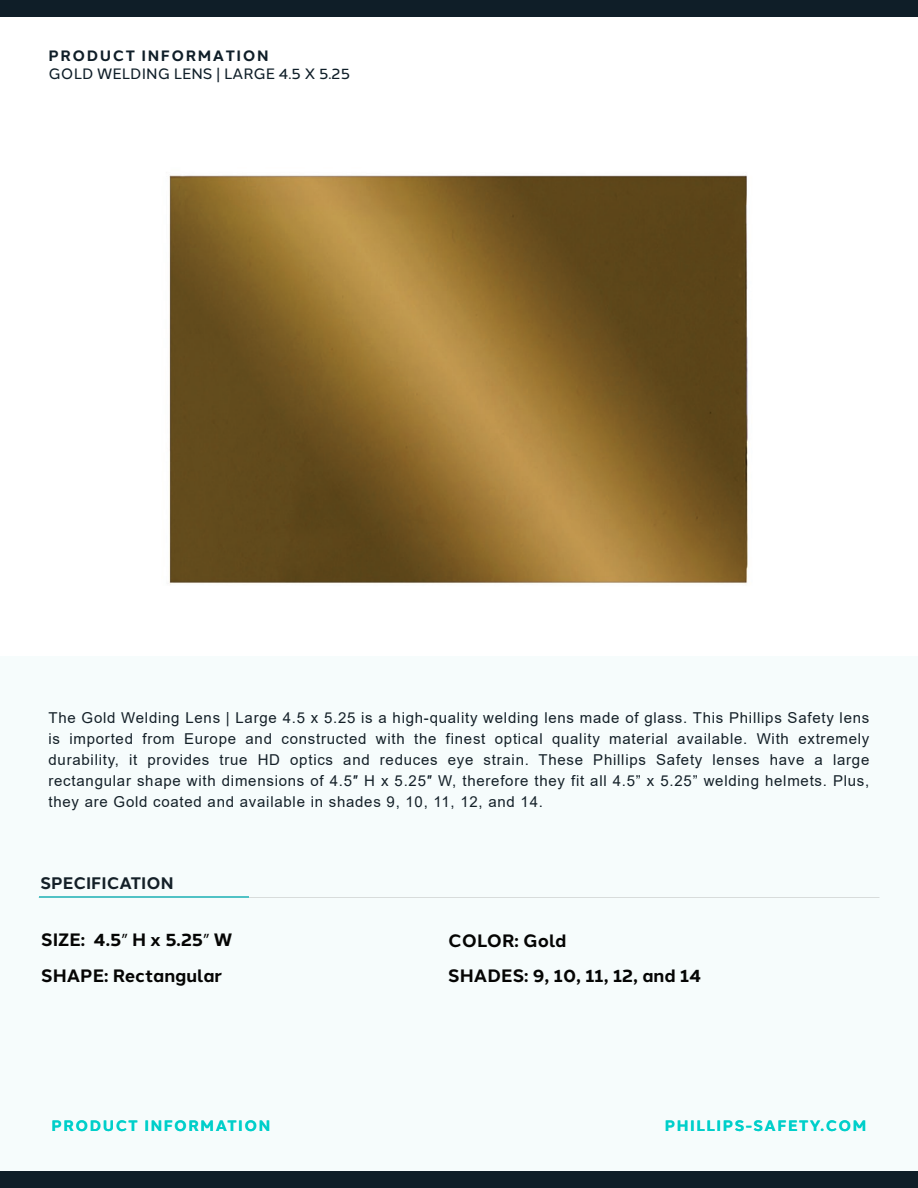
<style>
.page{position:relative;width:918px;height:1188px;background:#fff}
.page>*{position:absolute;margin:0;border:0;box-sizing:border-box;transform-origin:0 0}
.t1{font:700 17.85px/35.8px "Halcom";color:#050504}
.t2{font:700 16.65px "Halcom";color:#142028}
.t3{font:15px/21px "Arial";letter-spacing:.05em;color:#142028;text-align:justify}
.t4{font:700 15px "Halcom";letter-spacing:.1em;color:#00cfca}
.t5{font:15px "Halcom";color:#0f1e28}
.t6{font:700 15px "Halcom";letter-spacing:.1em;color:#0f1e28}
.s1{font-family:"Myriad Pro";font-weight:400}
</style>
<div class="page">
<div style="left:0;top:656px;width:918px;height:532px;background:#f6fcfc"></div>
<hr style="left:39px;top:896px;width:209px;height:2px;background:#50c2c5">
<div style="left:0;top:1171px;width:918px;height:17px;background:#0f1e28"></div>
<div style="left:0;top:0;width:918px;height:17px;background:#0f1e28"></div>
<img style="left:169px;top:175px;width:579px;height:410px">
<p class="t6" style="left:49px;top:44px;width:222px">PRODUCT INFORMATION</p>
<p class="t5" style="left:49px;top:62px;width:303px">GOLD WELDING LENS | LARGE 4.5 X 5.25</p>
<p class="t3" style="left:48px;top:707px;width:822px">The Gold Welding Lens | Large 4.5 x 5.25 is a high-quality welding lens made of glass. This Phillips Safety lens is imported from Europe and constructed with the finest optical quality material available. With extremely durability, it provides true HD optics and reduces eye strain. These Phillips Safety lenses have a large rectangular shape with dimensions of 4.5″ H x 5.25″ W, therefore they fit all 4.5” x 5.25” welding helmets. Plus, they are Gold coated and available in shades 9, 10, 11, 12, and 14.</p>
<p class="t2" style="left:41px;top:870px;width:134px">SPECIFICATION</p>
<p class="t1" style="left:41px;top:921px;width:193px">SIZE: 4.5<span class="s1">”</span> H x 5.25<span class="s1">”</span> W<br>SHAPE: Rectangular</p>
<p class="t1" style="left:448px;top:921px;width:254px">COLOR: Gold<br>SHADES: 9, 10, 11, 12, and 14</p>
<p class="t4" style="left:52px;top:1114px;width:220px">PRODUCT INFORMATION</p>
<p class="t4" style="left:665px;top:1114px;width:203px">PHILLIPS-SAFETY.COM</p>
</div>
